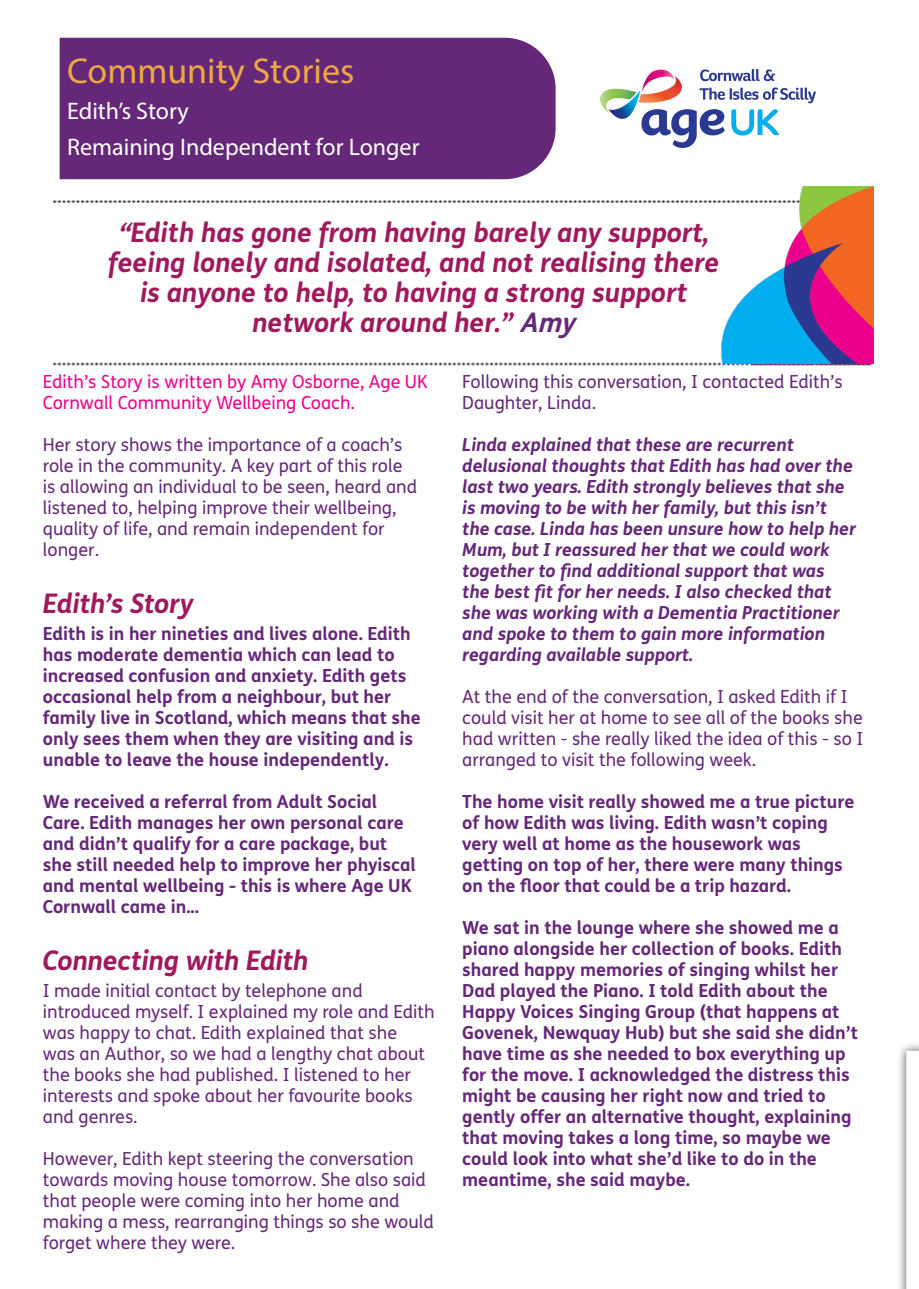
<style>
.page{position:relative;width:919px;height:1289px;background:#fff}
.page>*{position:absolute;margin:0;border:0;box-sizing:border-box;transform-origin:0 0}
.t1{font:36px "Myriad Pro";color:#eea841}
.t2{font:italic 700 27px/30px "FS Me";color:#9f195c;text-align:center}
.t3{font:24px "Myriad Pro";color:#fff}
.t4{font:700 18px/21px "FS Me";color:#652878}
.t5{font:18px/21px "FS Me";color:#652878}
.t6{font:italic 700 18px/21px "FS Me";color:#652878}
.t7{font:18px/21px "FS Me";color:#ed028c}
.s1{color:#652878}
</style>
<div class="page">
<div style="left:60px;top:38px;width:495px;height:141px;background:#652878"></div>
<img style="left:52px;top:186px;width:822px;height:180px">
<div style="left:30px;top:214px;width:726px;height:139px;background:#fff"></div>
<img style="left:718px;top:186px;width:155px;height:178px">
<div style="left:896px;top:1041px;width:22px;height:247px;background:#231f20;opacity:.75"></div>
<svg style="left:906px;top:1050px;width:12px;height:238px"></svg>
<img style="left:600px;top:69px;width:215px;height:79px">
<p class="t1" style="left:67px;top:49px;width:289px">Community Stories</p>
<p class="t3" style="left:67px;top:96px;width:123px">Edith’s Story</p>
<p class="t3" style="left:67px;top:132px;width:354px">Remaining Independent for Longer</p>
<p class="t2" style="left:108px;top:216px;width:613px">“Edith has gone from having barely any support, feeing lonely and isolated, and not realising there is anyone to help, to having a strong support network around her.” <span class="s1">Amy</span></p>
<p class="t7" style="left:43px;top:371px;width:386px">Edith’s Story is written by Amy Osborne, Age UK<br>Cornwall Community Wellbeing Coach.</p>
<p class="t5" style="left:43px;top:434px;width:376px">Her story shows the importance of a coach’s role in the community. A key part of this role is allowing an individual to be seen, heard and listened to, helping improve their wellbeing, quality of life, and remain independent for longer.</p>
<p class="t2" style="left:43px;top:587px;width:152px">Edith’s Story</p>
<p class="t4" style="left:43px;top:622px;width:379px">Edith is in her nineties and lives alone. Edith has moderate dementia which can lead to increased confusion and anxiety. Edith gets occasional help from a neighbour, but her family live in Scotland, which means that she only sees them when they are visiting and is unable to leave the house independently.</p>
<p class="t4" style="left:43px;top:790px;width:374px">We received a referral from Adult Social Care. Edith manages her own personal care and didn’t qualify for a care package, but she still needed help to improve her phyiscal and mental wellbeing - this is where Age UK Cornwall came in...</p>
<p class="t2" style="left:43px;top:944px;width:267px">Connecting with Edith</p>
<p class="t5" style="left:43px;top:980px;width:393px">I made initial contact by telephone and introduced myself. I explained my role and Edith was happy to chat. Edith explained that she<br>was an Author, so we had a lengthy chat about the books she had published. I listened to her interests and spoke about her favourite books and genres.</p>
<p class="t5" style="left:43px;top:1148px;width:392px">However, Edith kept steering the conversation towards moving house tomorrow. She also said that people were coming into her home and making a mess, rearranging things so she would forget where they were.</p>
<p class="t5" style="left:462px;top:371px;width:382px">Following this conversation, I contacted Edith’s<br>Daughter, Linda.</p>
<p class="t6" style="left:462px;top:433px;width:395px">Linda explained that these are recurrent delusional thoughts that Edith has had over the last two years. Edith strongly believes that she is moving to be with her family, but this isn’t the case. Linda has been unsure how to help her Mum, but I reassured her that we could work together to find additional support that was the best fit for her needs. I also checked that she was working with a Dementia Practitioner and spoke to them to gain more information regarding available support.</p>
<p class="t5" style="left:462px;top:686px;width:402px">At the end of the conversation, I asked Edith if I could visit her at home to see all of the books she had written - she really liked the idea of this - so I arranged to visit the following week.</p>
<p class="t4" style="left:462px;top:790px;width:393px">The home visit really showed me a true picture of how Edith was living. Edith wasn’t coping very well at home as the housework was getting on top of her, there were many things on the floor that could be a trip hazard.</p>
<p class="t4" style="left:462px;top:916px;width:397px">We sat in the lounge where she showed me a piano alongside her collection of books. Edith shared happy memories of singing whilst her Dad played the Piano. I told Edith about the Happy Voices Singing Group (that happens at Govenek, Newquay Hub) but she said she didn’t have time as she needed to box everything up for the move. I acknowledged the distress this might be causing her right now and tried to gently offer an alternative thought, explaining that moving takes a long time, so maybe we could look into what she’d like to do in the meantime, she said maybe.</p>
</div>
